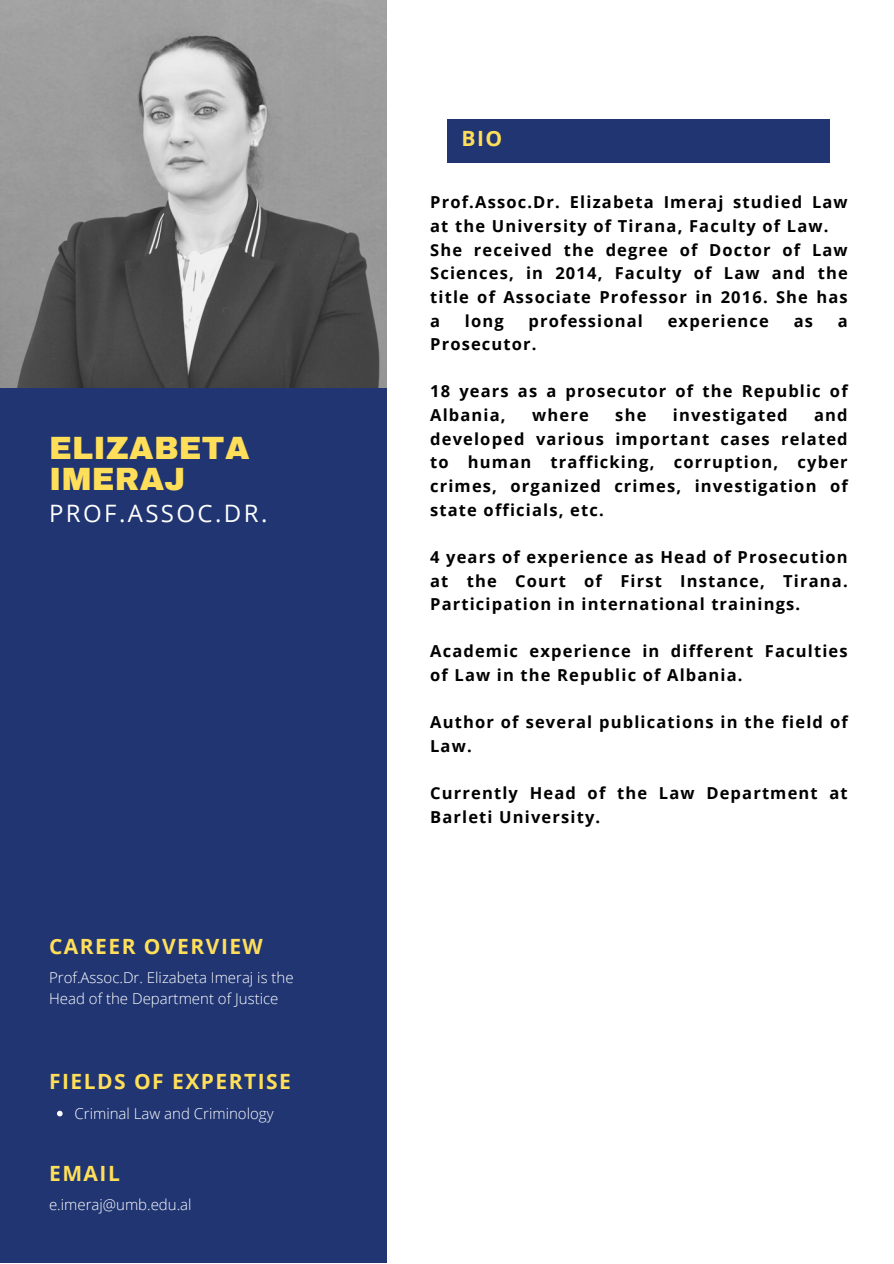
<style>
.page{position:relative;width:894px;height:1264px;background:#fff}
.page>*{position:absolute;margin:0;border:0;box-sizing:border-box;transform-origin:0 0}
.t1{font:900 31.5px/31.5px "Archivo";letter-spacing:.01em;color:#ffde59}
.t2{font:24px "Open Sans";letter-spacing:.1em;color:#fff}
.t3{font:700 21px "Open Sans";letter-spacing:.07em;color:#ffde59}
.t4{font:700 16.5px/23.7px "Open Sans";letter-spacing:.07em;color:#000}
.t5{font:300 15px "Open Sans";color:#fff}
</style>
<div class="page">
<div style="left:0;top:387px;width:386px;height:875px;background:#203572"></div>
<img style="left:0;top:0;width:386px;height:387px">
<div style="left:446px;top:119px;width:383px;height:43px;background:#203572"></div>
<svg style="left:57px;top:1110px;width:6px;height:6px"></svg>
<p class="t1" style="left:49px;top:432px;width:202px">ELIZABETA<br>IMERAJ</p>
<p class="t2" style="left:49px;top:496px;width:220px">PROF.ASSOC.DR.</p>
<p class="t3" style="left:49px;top:931px;width:215px">CAREER OVERVIEW</p>
<p class="t5" style="left:49px;top:967px;width:246px">Prof.Assoc.Dr. Elizabeta Imeraj is the</p>
<p class="t5" style="left:49px;top:988px;width:231px">Head of the Department of Justice</p>
<p class="t3" style="left:49px;top:1066px;width:243px">FIELDS OF EXPERTISE</p>
<p class="t5" style="left:75px;top:1102px;width:200px">Criminal Law and Criminology</p>
<p class="t3" style="left:49px;top:1158px;width:72px">EMAIL</p>
<p class="t5" style="left:49px;top:1193px;width:144px">e.imeraj@umb.edu.al</p>
<p class="t3" style="left:461px;top:124px;width:42px">BIO</p>
<p class="t4" style="left:430px;top:190px;width:419px">Prof.Assoc.Dr. Elizabeta Imeraj studied Law at the University of Tirana, Faculty of Law.</p>
<p class="t4" style="left:430px;top:237px;width:419px;text-align:justify">She received the degree of Doctor of Law Sciences, in 2014, Faculty of Law and the title of Associate Professor in 2016. She has a</p>
<p class="t4" style="left:464px;top:308px;width:40px">long</p>
<p class="t4" style="left:528px;top:308px;width:116px">professional</p>
<p class="t4" style="left:667px;top:308px;width:103px">experience</p>
<p class="t4" style="left:793px;top:308px;width:21px">as</p>
<p class="t4" style="left:837px;top:308px;width:11px">a</p>
<p class="t4" style="left:430px;top:332px;width:108px">Prosecutor.</p>
<p class="t4" style="left:430px;top:379px;width:419px">18 years as a prosecutor of the Republic of<br>Albania,</p>
<p class="t4" style="left:430px;top:403px;width:419px;text-align:justify;text-indent:384px">and developed various important cases related to human trafficking, corruption, cyber crimes, organized crimes, investigation of state officials, etc.</p>
<p class="t4" style="left:430px;top:544px;width:419px;text-align:justify">4 years of experience as Head of Prosecution at the Court of First Instance, Tirana.<br>Participation in international trainings.</p>
<p class="t4" style="left:430px;top:639px;width:419px">Academic experience in different Faculties of Law in the Republic of Albania.</p>
<p class="t4" style="left:430px;top:710px;width:419px">Author of several publications in the field of<br>Law.</p>
<p class="t4" style="left:430px;top:781px;width:419px">Currently Head of the Law Department at<br>Barleti University.</p>
<p class="t4" style="left:532px;top:403px;width:58px">where</p>
<p class="t4" style="left:615px;top:403px;width:33px">she</p>
<p class="t4" style="left:672px;top:403px;width:116px">investigated</p>
</div>
